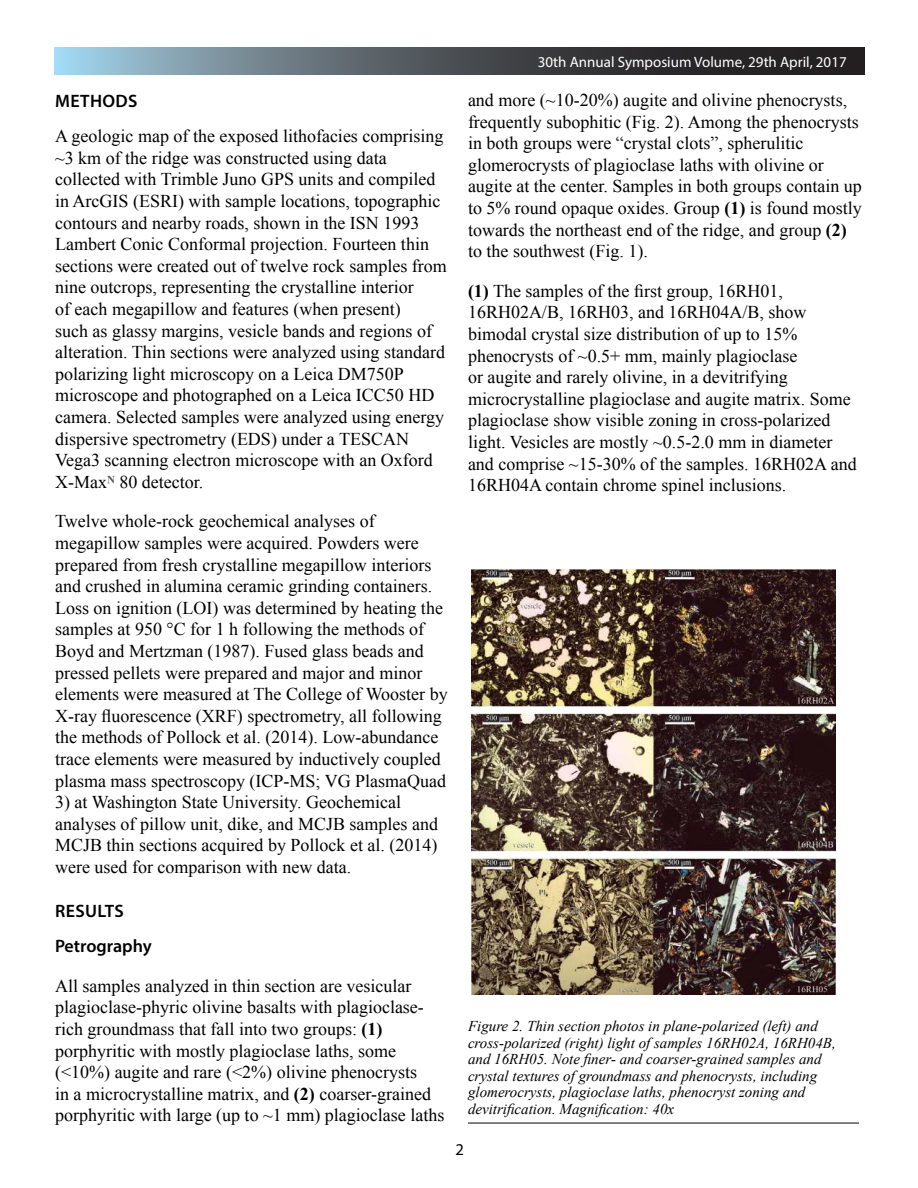
<style>
.page{position:relative;width:918px;height:1188px;background:#fff}
.page>*{position:absolute;margin:0;border:0;box-sizing:border-box;transform-origin:0 0}
.t1{font:18px/21.6px "Times New Roman";color:#000}
.t2{font:600 18px/35.1px "Myriad Pro";letter-spacing:.005em;color:#000}
.t3{font:16.5px "Myriad Pro";color:#000}
.t4{font:italic 15px/16.5px "Times New Roman";color:#000}
.t5{font:15px "Myriad Pro";color:#fff}
.s1{font-weight:700;color:#545454}
.s2{font-weight:700}
</style>
<div class="page">
<img style="left:55px;top:48px;width:810px;height:26px">
<img style="left:472px;top:569px;width:364px;height:426px">
<hr style="left:468px;top:1123px;width:391px;height:1px;background:#000">
<p class="t5" style="left:538px;top:56px;width:310px">30th Annual Symposium Volume, 29th April, 2017</p>
<p class="t2" style="left:55px;top:85px;width:84px">METHODS</p>
<p class="t1" style="left:55px;top:127px;width:393px">A geologic map of the exposed lithofacies comprising ~3 km of the ridge was constructed using data collected with Trimble Juno GPS units and compiled in ArcGIS (ESRI) with sample locations, topographic contours and nearby roads, shown in the ISN 1993<br>Lambert Conic Conformal projection. Fourteen thin sections were created out of twelve rock samples from nine outcrops, representing the crystalline interior<br>of each megapillow and features (when present)<br>such as glassy margins, vesicle bands and regions of alteration. Thin sections were analyzed using standard polarizing light microscopy on a Leica DM750P microscope and photographed on a Leica ICC50 HD camera. Selected samples were analyzed using energy dispersive spectrometry (EDS) under a TESCAN Vega3 scanning electron microscope with an Oxford X-Max<span class="s1">ᴺ</span> 80 detector.</p>
<p class="t1" style="left:55px;top:510px;width:394px">Twelve whole-rock geochemical analyses of megapillow samples were acquired. Powders were prepared from fresh crystalline megapillow interiors and crushed in alumina ceramic grinding containers.<br>Loss on ignition (LOI) was determined by heating the samples at 950 °C for 1 h following the methods of Boyd and Mertzman (1987). Fused glass beads and pressed pellets were prepared and major and minor elements were measured at The College of Wooster by X-ray fluorescence (XRF) spectrometry, all following the methods of Pollock et al. (2014). Low-abundance trace elements were measured by inductively coupled plasma mass spectroscopy (ICP-MS; VG PlasmaQuad</p>
<p class="t1" style="left:55px;top:791px;width:384px">3) at Washington State University. Geochemical analyses of pillow unit, dike, and MCJB samples and MCJB thin sections acquired by Pollock et al. (2014) were used for comparison with new data.</p>
<p class="t2" style="left:55px;top:895px;width:98px">RESULTS<br>Petrography</p>
<p class="t1" style="left:55px;top:975px;width:391px">All samples analyzed in thin section are vesicular plagioclase-phyric olivine basalts with plagioclase&shy;rich groundmass that fall into two groups: <span class="s2">(1) </span>porphyritic with mostly plagioclase laths, some (&lt;10%) augite and rare (&lt;2%) olivine phenocrysts<br>in a microcrystalline matrix, and <span class="s2">(2)</span> coarser-grained porphyritic with large (up to ~1 mm) plagioclase laths</p>
<p class="t1" style="left:468px;top:91px;width:395px">and more (~10-20%) augite and olivine phenocrysts, frequently subophitic (Fig. 2). Among the phenocrysts in both groups were “crystal clots”, spherulitic glomerocrysts of plagioclase laths with olivine or augite at the center. Samples in both groups contain up to 5% round opaque oxides. Group <span class="s2">(1)</span> is found mostly towards the northeast end of the ridge, and group <span class="s2">(2) </span>to the southwest (Fig. 1).</p>
<p class="t1" style="left:468px;top:280px;width:390px"><span class="s2">(1)</span> The samples of the first group, 16RH01, 16RH02A/B, 16RH03, and 16RH04A/B, show bimodal crystal size distribution of up to 15% phenocrysts of ~0.5+ mm, mainly plagioclase<br>or augite and rarely olivine, in a devitrifying microcrystalline plagioclase and augite matrix. Some plagioclase show visible zoning in cross-polarized light. Vesicles are mostly ~0.5-2.0 mm in diameter and comprise ~15-30% of the samples. 16RH02A and 16RH04A contain chrome spinel inclusions.</p>
<p class="t4" style="left:468px;top:1019px;width:369px">Figure 2. Thin section photos in plane-polarized (left) and cross-polarized (right) light of samples 16RH02A, 16RH04B, and 16RH05. Note finer- and coarser-grained samples and crystal textures of groundmass and phenocrysts, including glomerocrysts, plagioclase laths, phenocryst zoning and devitrification. Magnification: 40x</p>
<p class="t3" style="left:456px;top:1144px;width:10px">2</p>
</div>
